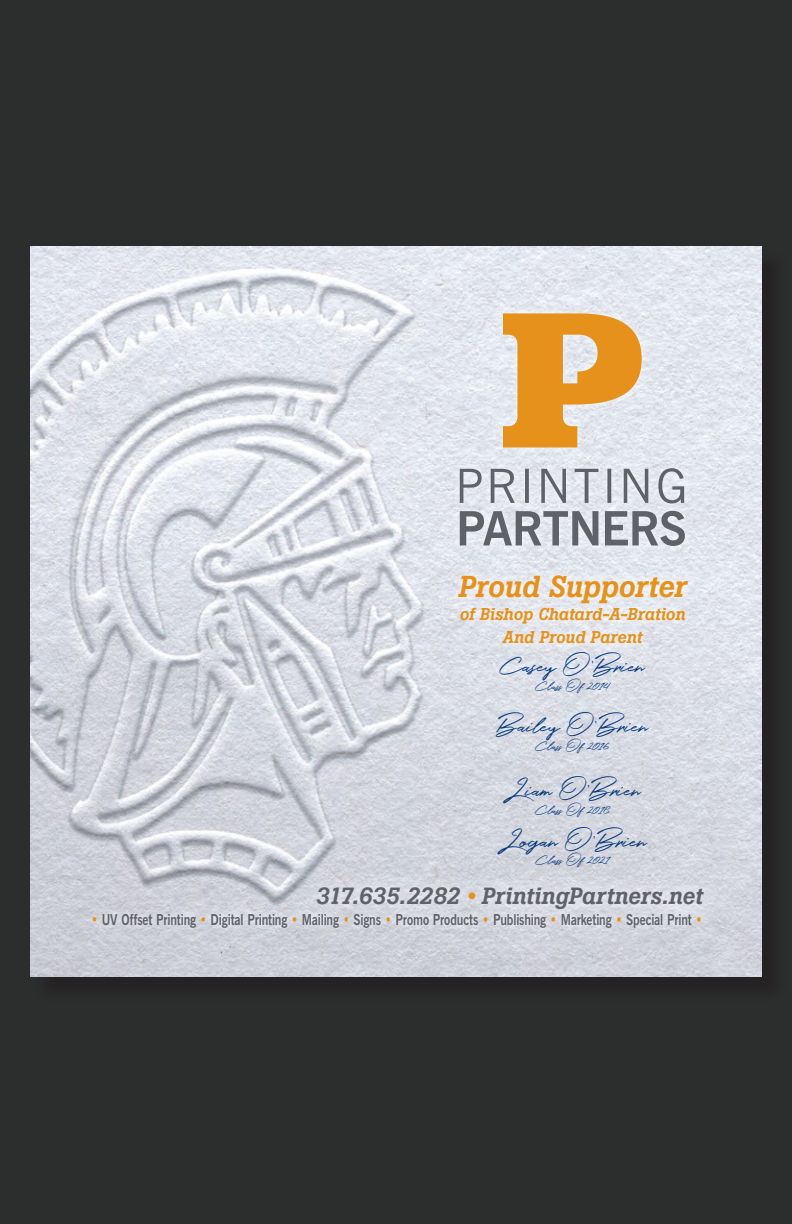
<style>
.page{position:relative;width:792px;height:1224px;background:#2c2d2d}
.page>*{position:absolute;margin:0;border:0;box-sizing:border-box;transform-origin:0 0}
.t1{font:italic 500 30px "Boton";letter-spacing:-.005em;color:#e5911b}
.t2{font:27.2px "Holland";color:#074591}
.t3{font:italic 500 23.2px "Boton";letter-spacing:-.005em;color:#5f6369}
.t4{font:italic 500 17px/23px "Boton";color:#e5911b;text-align:center}
.t5{font:700 15.2px "News Gothic";letter-spacing:-.01em;color:#5f6369;scale:.8 1}
.t6{font:15px "Holland";letter-spacing:.005em;color:#074591}
.s1{color:#e5911b}
</style>
<div class="page">
<div style="left:34px;top:250px;width:753px;height:752px;background:#272626"></div>
<img style="left:31px;top:247px;width:730px;height:730px">
<div style="left:448px;top:565px;width:251px;height:89px;background:#fff;opacity:.75"></div>
<div style="left:301px;top:870px;width:419px;height:55px;background:#fff;opacity:.75"></div>
<div style="left:85px;top:905px;width:624px;height:31px;background:#fff;opacity:.75"></div>
<div style="left:452px;top:306px;width:240px;height:247px;background:#fff;opacity:.75"></div>
<svg style="left:503px;top:313px;width:139px;height:134px;background:#e4b067"></svg>
<svg style="left:460px;top:468px;width:225px;height:78px;background:#b8bbc2"></svg>
<h1 class="t1" style="left:458px;top:569px;width:230px">Proud Supporter</h1>
<p class="t4" style="left:459px;top:603px;width:227px">of Bishop Chatard-A-Bration<br>And Proud Parent</p>
<h2 class="t2" style="left:499px;top:645px;width:148px">Casey O’Brien</h2>
<p class="t6" style="left:535px;top:675px;width:76px">ClassOf 2014</p>
<h2 class="t2" style="left:496px;top:705px;width:155px">Bailey O’Brien</h2>
<p class="t6" style="left:535px;top:735px;width:76px">ClassOf 2016</p>
<h2 class="t2" style="left:503px;top:769px;width:140px">Liam O’Brien</h2>
<p class="t6" style="left:535px;top:799px;width:76px">ClassOf 2018</p>
<h2 class="t2" style="left:497px;top:820px;width:151px">Logan O’Brien</h2>
<p class="t6" style="left:536px;top:849px;width:75px">ClassOf 2021</p>
<h3 class="t3" style="left:316px;top:882px;width:388px">317.635.2282 <span class="s1">•</span> PrintingPartners.net</h3>
<p class="t5" style="left:91px;top:909px;width:766px"><span class="s1">•</span> UV Offset Printing <span class="s1">•</span> Digital Printing <span class="s1">•</span> Mailing <span class="s1">•</span> Signs <span class="s1">•</span> Promo Products <span class="s1">•</span> Publishing <span class="s1">•</span> Marketing <span class="s1">•</span> Special Print <span class="s1">•</span></p>
</div>
